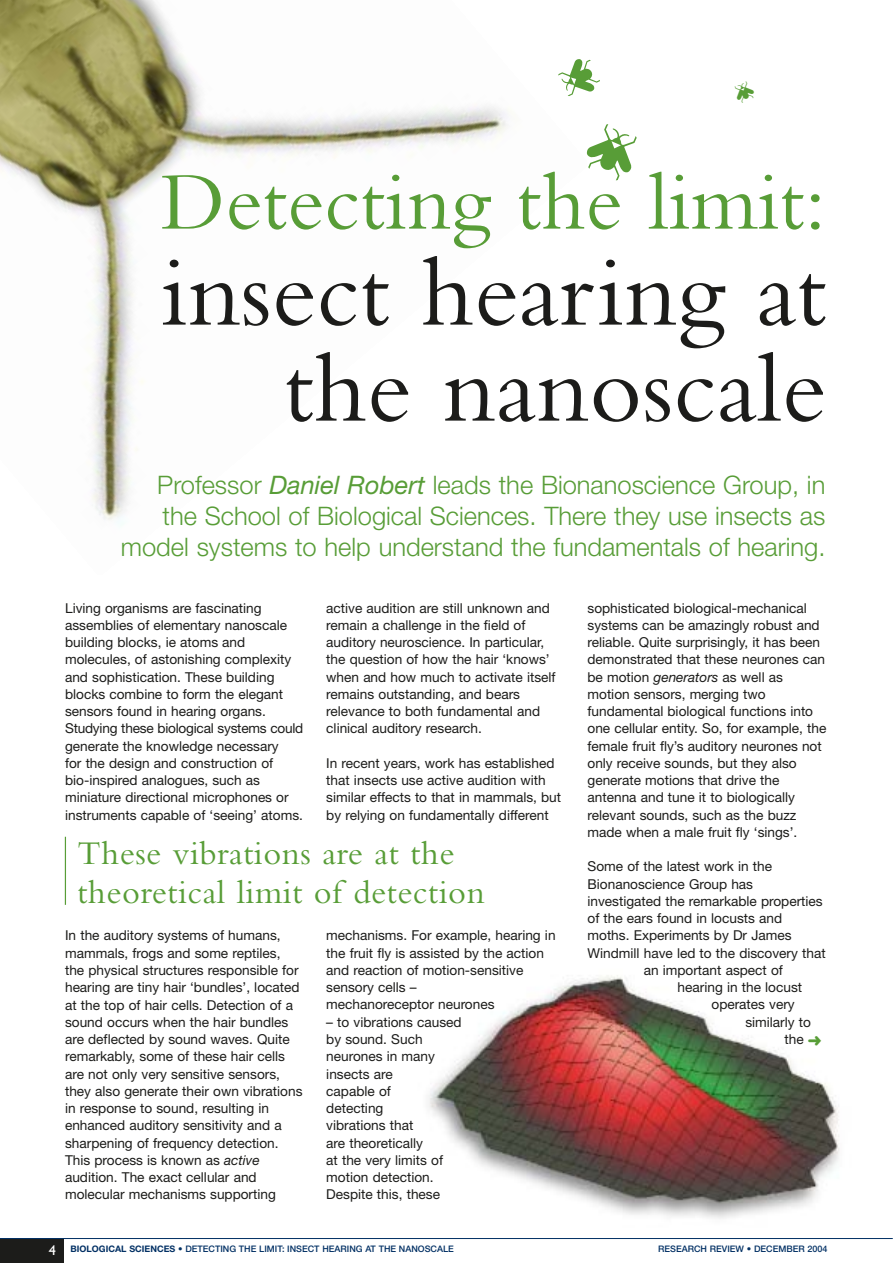
<style>
.page{position:relative;width:893px;height:1263px;background:#fff}
.page>*{position:absolute;margin:0;border:0;box-sizing:border-box;transform-origin:0 0}
.t1{font:102px/96px "Bembo";color:#1c1c1a;text-align:right}
.t2{font:84.6px "Bembo";color:#589d37}
.t3{font:34.5px/39px "Bembo";letter-spacing:.015em;color:#589d37}
.t4{font:300 25.5px/30.8px "Helvetica Neue";color:#589d37;text-align:right}
.t5{font:14.25px "Gill Sans";color:#fff}
.t6{font:13.65px/17.2px "Helvetica Neue";color:#1c1c1a}
.t7{font:500 9px "Helvetica Neue";color:#023064}
.s1{font-weight:400;font-style:italic}
.s2{font-style:italic}
.s3{color:#589d37}
.s4{font-weight:700}
</style>
<div class="page">
<img style="left:428px;top:975px;width:412px;height:244px">
<img style="left:0;top:1px;width:507px;height:519px">
<div style="left:0;top:1238px;width:64px;height:25px;background:#1c1c1a"></div>
<hr style="left:0;top:1238px;width:893px;height:1px;background:#023064">
<hr style="left:65px;top:837px;width:1px;height:68px;background:#589d37">
<h2 class="t2" style="left:161px;top:172px;width:667px">Detecting the limit:</h2>
<h1 class="t1" style="left:161px;top:254px;width:667px">insect hearing at the nanoscale</h1>
<h3 class="t4" style="left:121px;top:472px;width:706px">Professor <span class="s1">Daniel Robert</span> leads the Bionanoscience Group, in the School of Biological Sciences. There they use insects as model systems to help understand the fundamentals of hearing.</h3>
<p class="t6" style="left:65px;top:600px;width:240px">Living organisms are fascinating assemblies of elementary nanoscale building blocks, ie atoms and molecules, of astonishing complexity and sophistication. These building blocks combine to form the elegant sensors found in hearing organs.<br>Studying these biological systems could generate the knowledge necessary<br>for the design and construction of bio-inspired analogues, such as miniature directional microphones or instruments capable of ‘seeing’ atoms.</p>
<p class="t6" style="left:326px;top:600px;width:231px">active audition are still unknown and remain a challenge in the field of auditory neuroscience. In particular, the question of how the hair ‘knows’ when and how much to activate itself remains outstanding, and bears relevance to both fundamental and clinical auditory research.</p>
<p class="t6" style="left:326px;top:756px;width:236px">In recent years, work has established that insects use active audition with similar effects to that in mammals, but by relying on fundamentally different</p>
<h3 class="t3" style="left:77px;top:837px;width:409px">These vibrations are at the theoretical limit of detection</h3>
<p class="t6" style="left:65px;top:928px;width:239px">In the auditory systems of humans, mammals, frogs and some reptiles, the physical structures responsible for hearing are tiny hair ‘bundles’, located at the top of hair cells. Detection of a sound occurs when the hair bundles are deflected by sound waves. Quite remarkably, some of these hair cells are not only very sensitive sensors, they also generate their own vibrations in response to sound, resulting in enhanced auditory sensitivity and a sharpening of frequency detection.<br>This process is known as <span class="s2">active </span>audition. The exact cellular and molecular mechanisms supporting</p>
<p class="t6" style="left:326px;top:928px;width:231px">mechanisms. For example, hearing in the fruit fly is assisted by the action and reaction of motion-sensitive sensory cells –<br>mechanoreceptor neurones</p>
<p class="t6" style="left:326px;top:1014px;width:137px">– to vibrations caused by sound. Such neurones in many insects are<br>capable of<br>detecting<br>vibrations that<br>are theoretically<br>at the very limits of motion detection.<br>Despite this, these</p>
<p class="t6" style="left:587px;top:600px;width:240px">sophisticated biological-mechanical systems can be amazingly robust and reliable. Quite surprisingly, it has been demonstrated that these neurones can be motion <span class="s2">generators</span> as well as motion sensors, merging two fundamental biological functions into one cellular entity. So, for example, the female fruit fly’s auditory neurones not only receive sounds, but they also generate motions that drive the antenna and tune it to biologically relevant sounds, such as the buzz made when a male fruit fly ‘sings’.</p>
<p class="t6" style="left:587px;top:859px;width:186px">Some of the latest work in the</p>
<p class="t6" style="left:587px;top:876px;width:167px">Bionanoscience Group has</p>
<p class="t6" style="left:587px;top:894px;width:237px">investigated the remarkable properties</p>
<p class="t6" style="left:587px;top:911px;width:196px">of the ears found in locusts and</p>
<p class="t6" style="left:587px;top:928px;width:206px">moths. Experiments by Dr James</p>
<p class="t6" style="left:587px;top:945px;width:240px">Windmill have led to the discovery that</p>
<p class="t6" style="left:644px;top:963px;width:141px">an important aspect of</p>
<p class="t6" style="left:678px;top:980px;width:126px">hearing in the locust</p>
<p class="t6" style="left:711px;top:997px;width:85px">operates very</p>
<p class="t6" style="left:745px;top:1014px;width:67px">similarly to</p>
<p class="t6" style="left:784px;top:1032px;width:39px">the <span class="s3">➜</span></p>
<p class="t5" style="left:49px;top:1246px;width:9px">4</p>
<p class="t7" style="left:71px;top:1246px;width:385px"><span class="s4">BIOLOGICAL SCIENCES •</span> DETECTING THE LIMIT: INSECT HEARING AT THE NANOSCALE</p>
<p class="t7" style="left:658px;top:1246px;width:171px">RESEARCH REVIEW • DECEMBER 2004</p>
</div>
